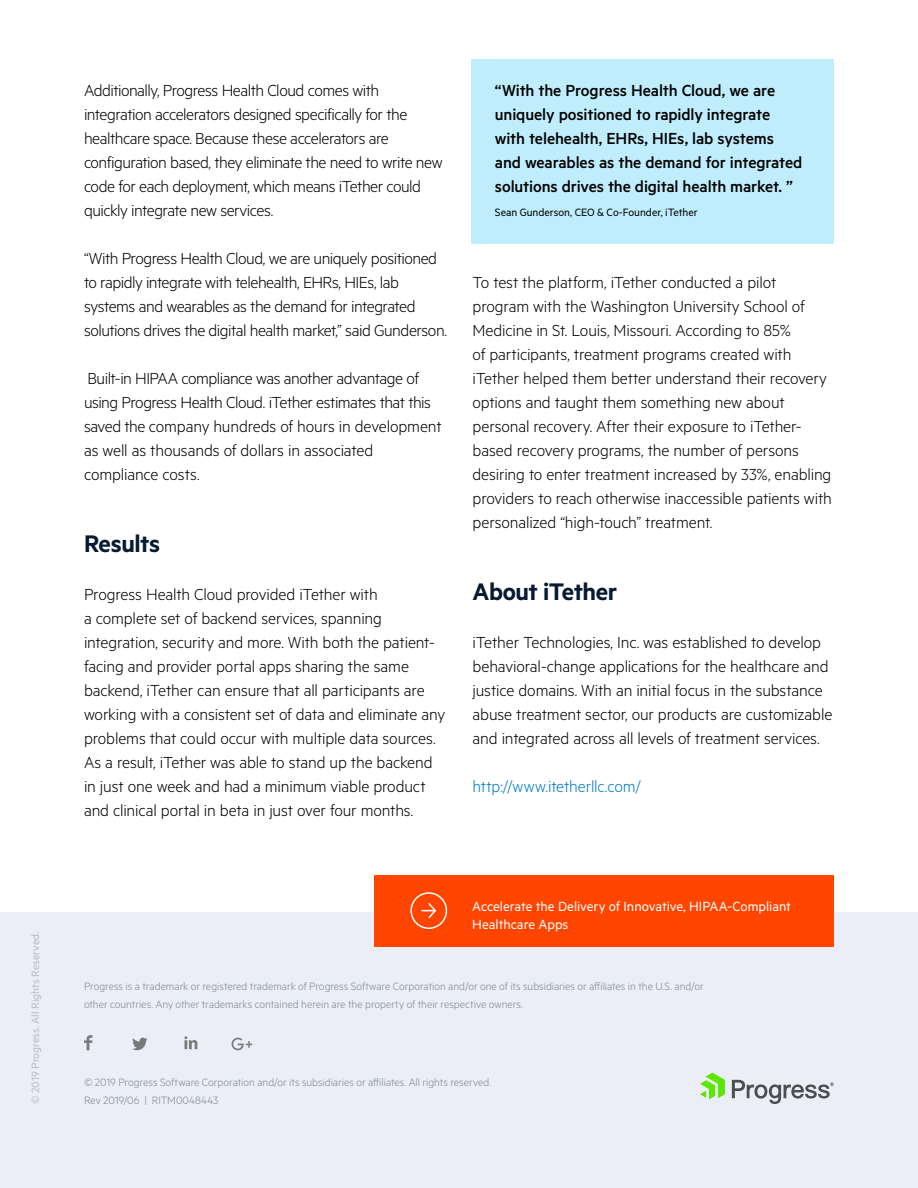
<style>
.page{position:relative;width:918px;height:1188px;background:#fff}
.page>*{position:absolute;margin:0;border:0;box-sizing:border-box;transform-origin:0 0}
.Titles_level_1{font:600 27px "Metric";letter-spacing:-.015em;color:#061a32}
.Body{font:300 18px/24px "Metric";letter-spacing:-.01em;color:#000}
.Body-2{font:300 18px/24px "Metric";letter-spacing:-.03em;color:#000}
.Quotes{font:500 18px/24px "Metric";letter-spacing:-.005em;color:#000}
.Body-3{font:300 18px "Metric";letter-spacing:-.01em;color:#037ac4}
.t1{font:15px/18px "Metric";color:#fff}
.t2{font:300 12px/18px "Metric";color:#7d8794}
.Quotes-2{font:12px "Metric";color:#000}
.t3{font:12px "Metric";color:#b4bdc6}
</style>
<div class="page">
<div style="left:0;top:912px;width:918px;height:276px;background:#eceef7"></div>
<svg style="left:700px;top:1073px;width:25px;height:26px"></svg>
<svg style="left:732px;top:1080px;width:102px;height:24px"></svg>
<svg style="left:84px;top:1035px;width:8px;height:15px"></svg>
<svg style="left:132px;top:1038px;width:16px;height:12px"></svg>
<svg style="left:184px;top:1036px;width:13px;height:13px"></svg>
<svg style="left:232px;top:1038px;width:20px;height:12px"></svg>
<div style="left:374px;top:876px;width:460px;height:71px;background:#ff4500"></div>
<div style="left:410px;top:892px;width:37px;height:37px;border:2px solid #fff;border-radius:50%"></div>
<svg style="left:421px;top:903px;width:16px;height:16px"></svg>
<div style="left:471px;top:60px;width:363px;height:184px;background:#bfedfc"></div>
<p class="t3" style="left:29px;top:1104px;width:174px;rotate:-90deg">© 2019 Progress. All Rights Reserved.</p>
<p class="Body-2" style="left:84px;top:78px;width:360px">Additionally, Progress Health Cloud comes with integration accelerators designed specifically for the healthcare space. Because these accelerators are configuration based, they eliminate the need to write new code for each deployment, which means iTether could quickly integrate new services.</p>
<p class="Body-2" style="left:84px;top:246px;width:364px">“With Progress Health Cloud, we are uniquely positioned to rapidly integrate with telehealth, EHRs, HIEs, lab systems and wearables as the demand for integrated solutions drives the digital health market,” said Gunderson.</p>
<p class="Body" style="left:84px;top:366px;width:359px">Built-in HIPAA compliance was another advantage of using Progress Health Cloud. iTether estimates that this saved the company hundreds of hours in development as well as thousands of dollars in associated compliance costs.</p>
<p class="Titles_level_1" style="left:84px;top:528px;width:78px">Results</p>
<p class="Body" style="left:84px;top:582px;width:363px">Progress Health Cloud provided iTether with<br>a complete set of backend services, spanning integration, security and more. With both the patient&shy;facing and provider portal apps sharing the same backend, iTether can ensure that all participants are working with a consistent set of data and eliminate any problems that could occur with multiple data sources.<br>As a result, iTether was able to stand up the backend in just one week and had a minimum viable product and clinical portal in beta in just over four months.</p>
<p class="Quotes" style="left:495px;top:78px;width:309px">“With the Progress Health Cloud, we are uniquely positioned to rapidly integrate with telehealth, EHRs, HIEs, lab systems and wearables as the demand for integrated solutions drives the digital health market. ”</p>
<p class="Quotes-2" style="left:495px;top:205px;width:204px">Sean Gunderson, CEO &amp; Co-Founder, iTether</p>
<p class="Body" style="left:473px;top:270px;width:361px">To test the platform, iTether conducted a pilot program with the Washington University School of Medicine in St. Louis, Missouri. According to 85%<br>of participants, treatment programs created with iTether helped them better understand their recovery options and taught them something new about personal recovery. After their exposure to iTether&shy;based recovery programs, the number of persons desiring to enter treatment increased by 33%, enabling providers to reach otherwise inaccessible patients with personalized “high-touch” treatment.</p>
<p class="Titles_level_1" style="left:473px;top:576px;width:146px">About iTether</p>
<p class="Body" style="left:473px;top:630px;width:361px">iTether Technologies, Inc. was established to develop behavioral-change applications for the healthcare and justice domains. With an initial focus in the substance abuse treatment sector, our products are customizable and integrated across all levels of treatment services.</p>
<p class="Body-3" style="left:473px;top:776px;width:170px">http://www.itetherllc.com/</p>
<p class="t1" style="left:472px;top:897px;width:320px">Accelerate the Delivery of Innovative, HIPAA-Compliant<br>Healthcare Apps</p>
<p class="t2" style="left:84px;top:977px;width:621px">Progress is a trademark or registered trademark of Progress Software Corporation and/or one of its subsidiaries or affiliates in the U.S. and/or other countries. Any other trademarks contained herein are the property of their respective owners.</p>
<p class="t2" style="left:84px;top:1073px;width:409px">© 2019 Progress Software Corporation and/or its subsidiaries or affiliates. All rights reserved.</p>
<p class="t2" style="left:84px;top:1091px;width:136px">Rev 2019/06 | RITM0048443</p>
</div>
